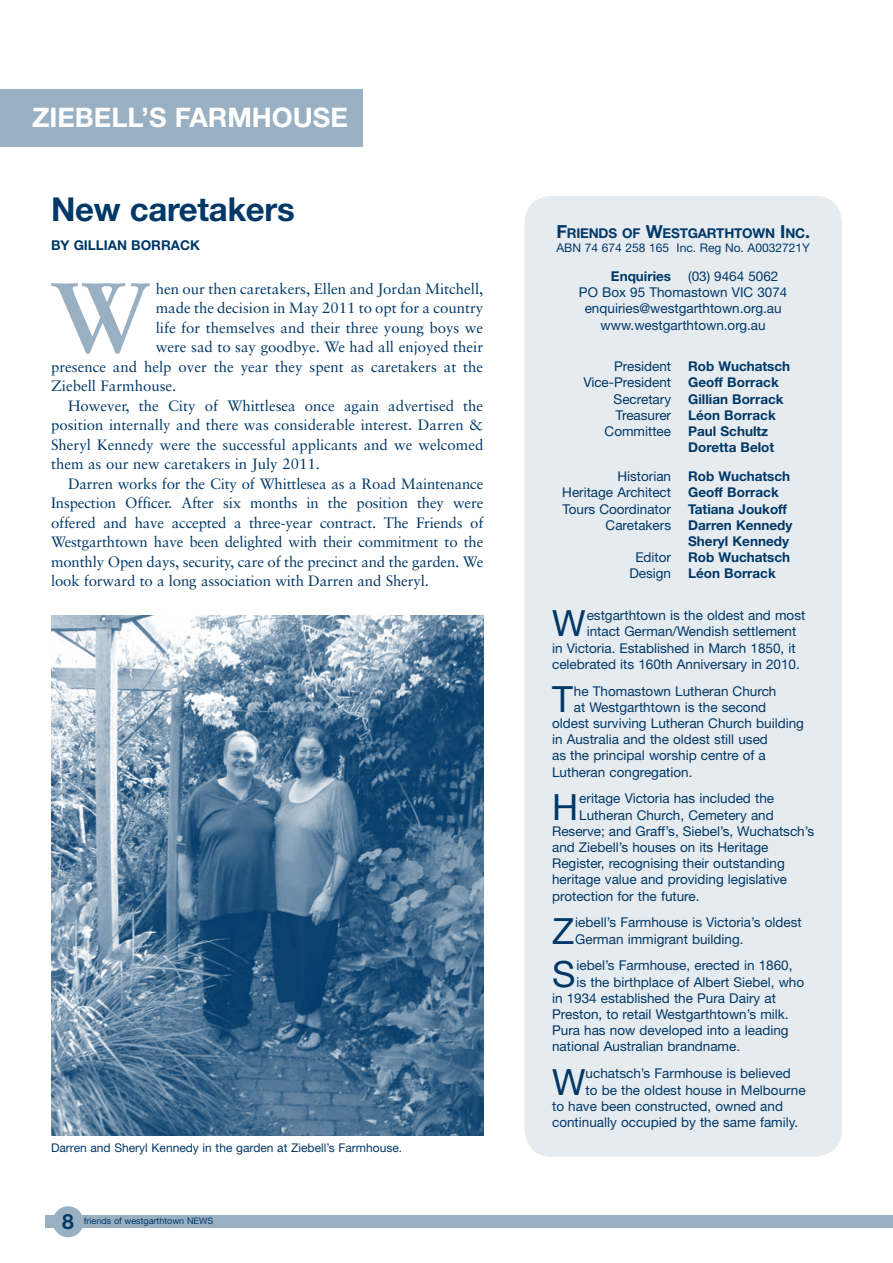
<style>
.page{position:relative;width:893px;height:1263px;background:#fff}
.page>*{position:absolute;margin:0;border:0;box-sizing:border-box;transform-origin:0 0}
.t1{font:700 98.85px "Sabon";color:#99afc2}
.t2{font:36.15px "Helvetica Neue";color:#003867}
.t3{font:700 33px "Helvetica Neue";letter-spacing:-.01em;color:#003867}
.t4{font:700 27px "Helvetica Neue";color:#fff}
.t5{font:700 21px "Helvetica Neue";color:#003867}
.t6{font:15px "Sabon";color:#003867}
.t7{font:13.5px/16.2px "Helvetica Neue";color:#003867}
.t8{font:700 13.5px/16.2px "Helvetica Neue";color:#003867}
.t9{font:700 13.5px "Helvetica Neue";letter-spacing:-.015em;color:#003867}
.t10{font:12px "Helvetica Neue";color:#003867}
.t11{font:9px "Helvetica Neue";color:#003867}
.s1{font-size:18px}
</style>
<div class="page">
<div style="left:45px;top:1215px;width:848px;height:12px;background:#99afc2"></div>
<div style="left:53px;top:1206px;width:31px;height:31px;background:#99afc2;border-radius:50%"></div>
<div style="left:524px;top:196px;width:318px;height:961px;background:#e6ebf0;border-radius:27px"></div>
<div style="left:0;top:89px;width:363px;height:57px;background:#99afc2"></div>
<img style="left:51px;top:615px;width:432px;height:520px">
<h3 class="t4" style="left:32px;top:101px;width:240px">ZIEBELL’S FARMHOUSE</h3>
<h3 class="t3" style="left:51px;top:189px;width:245px">New caretakers</h3>
<p class="t8" style="left:51px;top:237px;width:150px">By Gillian Borrack</p>
<h1 class="t1" style="left:51px;top:256px;width:100px">W</h1>
<p class="t6" style="left:156px;top:279px;width:329px">hen our then caretakers, Ellen and Jordan Mitchell,</p>
<p class="t6" style="left:156px;top:299px;width:329px">made the decision in May 2011 to opt for a country</p>
<p class="t6" style="left:156px;top:318px;width:329px">life for themselves and their three young boys we</p>
<p class="t6" style="left:156px;top:338px;width:329px">were sad to say goodbye. We had all enjoyed their</p>
<p class="t6" style="left:51px;top:357px;width:434px">presence and help over the year they spent as caretakers at the</p>
<p class="t6" style="left:51px;top:377px;width:127px">Ziebell Farmhouse.</p>
<p class="t6" style="left:68px;top:396px;width:417px">However, the City of Whittlesea once again advertised the</p>
<p class="t6" style="left:51px;top:416px;width:434px">position internally and there was considerable interest. Darren &amp;</p>
<p class="t6" style="left:51px;top:435px;width:434px">Sheryl Kennedy were the successful applicants and we welcomed</p>
<p class="t6" style="left:51px;top:455px;width:270px">them as our new caretakers in July 2011.</p>
<p class="t6" style="left:68px;top:474px;width:417px">Darren works for the City of Whittlesea as a Road Maintenance</p>
<p class="t6" style="left:51px;top:494px;width:434px">Inspection Officer. After six months in the position they were</p>
<p class="t6" style="left:51px;top:513px;width:434px">offered and have accepted a three-year contract. The Friends of</p>
<p class="t6" style="left:51px;top:533px;width:434px">Westgarthtown have been delighted with their commitment to the</p>
<p class="t6" style="left:51px;top:552px;width:434px">monthly Open days, security, care of the precinct and the garden. We</p>
<p class="t6" style="left:51px;top:572px;width:379px">look forward to a long association with Darren and Sheryl.</p>
<p class="t10" style="left:51px;top:1140px;width:353px">Darren and Sheryl Kennedy in the garden at Ziebell’s Farmhouse.</p>
<h3 class="t5" style="left:62px;top:1208px;width:13px">8</h3>
<p class="t11" style="left:84px;top:1215px;width:131px">friends of westgarthtown NEWS</p>
<p class="t9" style="left:556px;top:224px;width:255px"><span class="s1">F</span>RIENDS OF <span class="s1">W</span>ESTGARTHTOWN <span class="s1">I</span> NC<span class="s1">.</span></p>
<p class="t10" style="left:556px;top:240px;width:255px">ABN 74 674 258 165 Inc. Reg No. A0032721Y</p>
<p class="t8" style="left:611px;top:268px;width:62px">Enquiries</p>
<p class="t7" style="left:688px;top:268px;width:92px">(03) 9464 5062</p>
<p class="t7" style="left:579px;top:284px;width:210px">PO Box 95 Thomastown VIC 3074</p>
<p class="t7" style="left:585px;top:300px;width:198px">enquiries@westgarthtown.org.au</p>
<p class="t7" style="left:601px;top:316px;width:167px">www.westgarthtown.org.au</p>
<p class="t7" style="left:614px;top:358px;width:59px">President</p>
<p class="t8" style="left:688px;top:358px;width:104px">Rob Wuchatsch</p>
<p class="t7" style="left:583px;top:374px;width:89px">Vice-President</p>
<p class="t8" style="left:688px;top:374px;width:92px">Geoff Borrack</p>
<p class="t7" style="left:614px;top:390px;width:59px">Secretary</p>
<p class="t8" style="left:688px;top:390px;width:97px">Gillian Borrack</p>
<p class="t7" style="left:616px;top:407px;width:57px">Treasurer</p>
<p class="t8" style="left:688px;top:407px;width:89px">Léon Borrack</p>
<p class="t7" style="left:605px;top:423px;width:68px">Committee</p>
<p class="t8" style="left:688px;top:423px;width:88px">Paul Schultz<br>Doretta Belot</p>
<p class="t7" style="left:617px;top:468px;width:55px">Historian</p>
<p class="t8" style="left:688px;top:468px;width:104px">Rob Wuchatsch</p>
<p class="t7" style="left:562px;top:484px;width:110px">Heritage Architect</p>
<p class="t8" style="left:688px;top:484px;width:92px">Geoff Borrack</p>
<p class="t7" style="left:562px;top:500px;width:110px">Tours Coordinator</p>
<p class="t8" style="left:688px;top:500px;width:100px">Tatiana Joukoff</p>
<p class="t7" style="left:606px;top:517px;width:67px">Caretakers</p>
<p class="t8" style="left:688px;top:517px;width:106px">Darren Kennedy</p>
<p class="t8" style="left:671px;top:533px;width:10px">S</p>
<p class="t8" style="left:697px;top:533px;width:94px">heryl Kennedy</p>
<p class="t7" style="left:635px;top:549px;width:37px">Editor</p>
<p class="t8" style="left:688px;top:549px;width:104px">Rob Wuchatsch</p>
<p class="t7" style="left:629px;top:565px;width:43px">Design</p>
<p class="t8" style="left:688px;top:565px;width:89px">Léon Borrack</p>
<h2 class="t2" style="left:552px;top:602px;width:35px">W</h2>
<p class="t7" style="left:587px;top:607px;width:220px">estgarthtown is the oldest and most</p>
<p class="t7" style="left:587px;top:623px;width:211px">intact German/Wendish settlement</p>
<p class="t7" style="left:552px;top:639px;width:245px">in Victoria. Established in March 1850, it</p>
<p class="t7" style="left:552px;top:656px;width:249px">celebrated its 160th Anniversary in 2010.</p>
<h2 class="t2" style="left:552px;top:677px;width:22px">T</h2>
<p class="t7" style="left:574px;top:682px;width:204px">he Thomastown Lutheran Church</p>
<p class="t7" style="left:574px;top:699px;width:194px">at Westgarthtown is the second</p>
<p class="t7" style="left:552px;top:715px;width:253px">oldest surviving Lutheran Church building</p>
<p class="t7" style="left:552px;top:731px;width:217px">in Australia and the oldest still used</p>
<p class="t7" style="left:552px;top:747px;width:215px">as the principal worship centre of a</p>
<p class="t7" style="left:552px;top:763px;width:142px">Lutheran congregation.</p>
<h2 class="t2" style="left:552px;top:785px;width:28px">H</h2>
<p class="t7" style="left:579px;top:790px;width:196px">eritage Victoria has included the</p>
<p class="t7" style="left:579px;top:806px;width:196px">Lutheran Church, Cemetery and</p>
<p class="t7" style="left:552px;top:823px;width:264px">Reserve; and Graff’s, Siebel’s, Wuchatsch’s</p>
<p class="t7" style="left:552px;top:839px;width:218px">and Ziebell’s houses on its Heritage</p>
<p class="t7" style="left:552px;top:855px;width:234px">Register, recognising their outstanding</p>
<p class="t7" style="left:552px;top:871px;width:237px">heritage value and providing legislative</p>
<p class="t7" style="left:552px;top:887px;width:149px">protection for the future.</p>
<h2 class="t2" style="left:552px;top:909px;width:24px">Z</h2>
<p class="t7" style="left:575px;top:914px;width:228px">iebell’s Farmhouse is Victoria’s oldest<br>German immigrant building.</p>
<h2 class="t2" style="left:552px;top:952px;width:25px">S</h2>
<p class="t7" style="left:577px;top:957px;width:217px">iebel’s Farmhouse, erected in 1860,</p>
<p class="t7" style="left:577px;top:973px;width:229px">is the birthplace of Albert Siebel, who</p>
<p class="t7" style="left:552px;top:990px;width:225px">in 1934 established the Pura Dairy at</p>
<p class="t7" style="left:552px;top:1006px;width:238px">Preston, to retail Westgarthtown’s milk.</p>
<p class="t7" style="left:552px;top:1022px;width:238px">Pura has now developed into a leading</p>
<p class="t7" style="left:552px;top:1038px;width:190px">national Australian brandname.</p>
<h2 class="t2" style="left:552px;top:1060px;width:35px">W</h2>
<p class="t7" style="left:586px;top:1065px;width:207px">uchatsch’s Farmhouse is believed</p>
<p class="t7" style="left:586px;top:1081px;width:222px">to be the oldest house in Melbourne</p>
<p class="t7" style="left:552px;top:1098px;width:232px">to have been constructed, owned and</p>
<p class="t7" style="left:552px;top:1114px;width:248px">continually occupied by the same family.</p>
</div>
